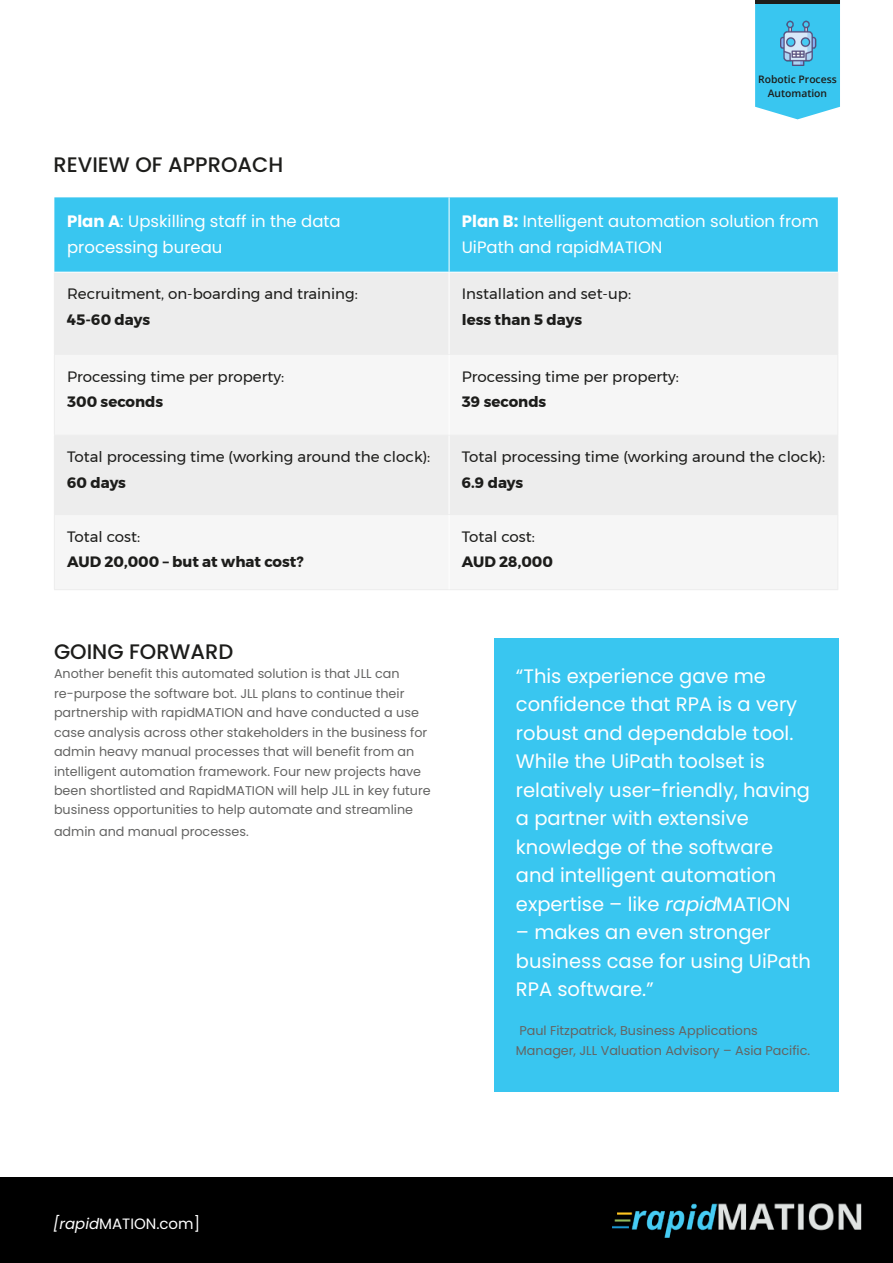
<style>
.page{position:relative;width:893px;height:1263px;background:#fff}
.page>*{position:absolute;margin:0;border:0;box-sizing:border-box;transform-origin:0 0}
.t1{font:500 21px "Poppins";color:#1d1d1b}
.t2{font:19.5px/28.5px "Poppins";color:#fff}
.t3{font:16.5px/25.5px "Poppins";color:#fff}
.t4{font:15px "Montserrat";color:#1d1d1b}
.t5{font:700 15px "Montserrat";color:#1d1d1b}
.t6{font:15px "Poppins";color:#fff}
.t7{font:12.75px/19.5px "Poppins";color:#646463}
.t8{font:600 10.35px/14.4px "Open Sans";color:#1d1d1b;text-align:center}
.s1{font-weight:700}
.s2{font-style:italic}
</style>
<div class="page">
<div style="left:54px;top:197px;width:784px;height:75px;background:#39c6f0"></div>
<div style="left:55px;top:273px;width:782px;height:81px;background:#ededed"></div>
<div style="left:55px;top:434px;width:782px;height:80px;background:#ededed"></div>
<hr style="left:449px;top:197px;width:1px;height:75px;background:#fff">
<hr style="left:54px;top:273px;width:1px;height:81px;background:#ededed">
<hr style="left:837px;top:273px;width:1px;height:81px;background:#ededed">
<hr style="left:54px;top:354px;width:395px;height:1px;background:#ededed">
<hr style="left:54px;top:355px;width:1px;height:80px;background:#ededed">
<hr style="left:449px;top:354px;width:389px;height:1px;background:#ededed">
<hr style="left:837px;top:355px;width:1px;height:80px;background:#ededed">
<hr style="left:54px;top:435px;width:395px;height:1px;background:#ededed">
<hr style="left:54px;top:435px;width:1px;height:79px;background:#ededed">
<hr style="left:449px;top:435px;width:389px;height:1px;background:#ededed">
<hr style="left:837px;top:435px;width:1px;height:79px;background:#ededed">
<hr style="left:54px;top:514px;width:395px;height:1px;background:#ededed">
<hr style="left:54px;top:515px;width:1px;height:74px;background:#ededed">
<hr style="left:449px;top:514px;width:389px;height:1px;background:#ededed">
<hr style="left:837px;top:515px;width:1px;height:74px;background:#ededed">
<hr style="left:54px;top:589px;width:395px;height:1px;background:#ededed">
<hr style="left:449px;top:589px;width:389px;height:1px;background:#ededed">
<hr style="left:449px;top:273px;width:1px;height:81px;background:#fff">
<hr style="left:449px;top:355px;width:1px;height:80px;background:#fff">
<hr style="left:449px;top:435px;width:1px;height:79px;background:#fff">
<div style="left:0;top:1178px;width:893px;height:85px;background:#000"></div>
<img style="left:612px;top:1203px;width:249px;height:35px">
<div style="left:495px;top:638px;width:344px;height:453px;background:#39c6f0"></div>
<svg style="left:755px;top:4px;width:85px;height:115px"></svg>
<img style="left:780px;top:16px;width:37px;height:49px">
<hr style="left:755px;top:0;width:85px;height:4px;background:#1d1d1b">
<h1 class="t1" style="left:54px;top:153px;width:231px">REVIEW OF APPROACH</h1>
<p class="t8" style="left:758px;top:71px;width:80px">Robotic Process<br>Automation</p>
<p class="t3" style="left:67px;top:209px;width:275px"><span class="s1">Plan A</span>: Upskilling staff in the data processing bureau</p>
<p class="t3" style="left:462px;top:209px;width:358px"><span class="s1">Plan B:</span> Intelligent automation solution from<br>UiPath and rapidMATION</p>
<p class="t4" style="left:67px;top:283px;width:292px">Recruitment, on-boarding and training:</p>
<p class="t5" style="left:67px;top:308px;width:85px">45-60 days</p>
<p class="t4" style="left:462px;top:283px;width:171px">Installation and set-up:</p>
<p class="t5" style="left:462px;top:308px;width:122px">less than 5 days</p>
<p class="t4" style="left:67px;top:365px;width:219px">Processing time per property:</p>
<p class="t5" style="left:67px;top:390px;width:98px">300 seconds</p>
<p class="t4" style="left:462px;top:365px;width:219px">Processing time per property:</p>
<p class="t5" style="left:462px;top:390px;width:86px">39 seconds</p>
<p class="t4" style="left:67px;top:446px;width:365px">Total processing time (working around the clock):</p>
<p class="t5" style="left:67px;top:471px;width:60px">60 days</p>
<p class="t4" style="left:462px;top:446px;width:365px">Total processing time (working around the clock):</p>
<p class="t5" style="left:462px;top:471px;width:63px">6.9 days</p>
<p class="t4" style="left:67px;top:525px;width:74px">Total cost:</p>
<p class="t5" style="left:67px;top:550px;width:238px">AUD 20,000 – but at what cost?</p>
<p class="t4" style="left:462px;top:525px;width:74px">Total cost:</p>
<p class="t5" style="left:462px;top:550px;width:93px">AUD 28,000</p>
<h1 class="t1" style="left:54px;top:639px;width:181px">GOING FORWARD</h1>
<p class="t7" style="left:54px;top:664px;width:378px">Another benefit this automated solution is that JLL can re-purpose the software bot. JLL plans to continue their partnership with rapidMATION and have conducted a use case analysis across other stakeholders in the business for admin heavy manual processes that will benefit from an intelligent automation framework. Four new projects have been shortlisted and RapidMATION will help JLL in key future business opportunities to help automate and streamline</p>
<p class="t7" style="left:54px;top:822px;width:196px">admin and manual processes.</p>
<p class="t2" style="left:516px;top:662px;width:296px">“This experience gave me confidence that RPA is a very robust and dependable tool.<br>While the UiPath toolset is relatively user-friendly, having a partner with extensive knowledge of the software and intelligent automation expertise – like <span class="s2">rapid</span>MATION</p>
<h2 class="t2" style="left:516px;top:918px;width:296px">– makes an even stronger business case for using UiPath<br>RPA software.”</h2>
<p class="t7" style="left:516px;top:1021px;width:296px">Paul Fitzpatrick, Business Applications<br>Manager, JLL Valuation Advisory – Asia Pacific.</p>
<p class="t6" style="left:53px;top:1215px;width:148px"><span class="s2">[rapid</span>MATION.com]</p>
</div>
